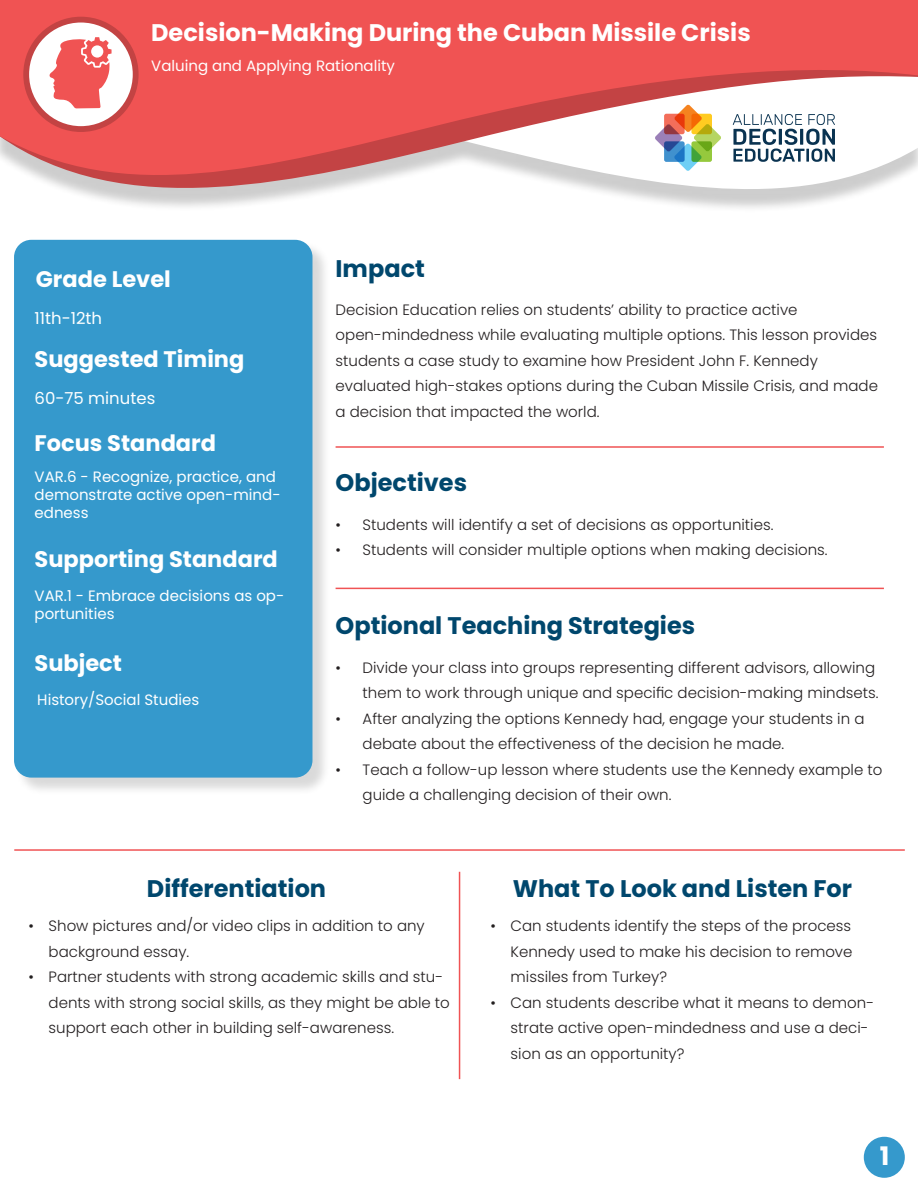
<style>
.page{position:relative;width:918px;height:1188px;background:#fff}
.page>*{position:absolute;margin:0;border:0;box-sizing:border-box;transform-origin:0 0}
.t1{font:700 25.5px "Poppins";color:#fff}
.t2{font:700 24px "Poppins";color:#00476d}
.t3{font:700 24px "Poppins";color:#fff}
.t4{font:700 22.5px "Poppins";color:#fff}
.t5{font:16.5px "Poppins";color:#fff}
.t6{font:300 15px/25.5px "Poppins";color:#231f20}
.t7{font:15px/18px "Poppins";color:#fff}
</style>
<div class="page">
<svg style="left:0;top:0;width:918px;height:206px;fill:#f05353"></svg>
<div style="left:23px;top:17px;width:116px;height:115px;background:#c34343;border-radius:50%"></div>
<div style="left:29px;top:23px;width:104px;height:103px;background:#fff;border-radius:50%"></div>
<svg style="left:655px;top:105px;width:66px;height:66px"></svg>
<svg style="left:733px;top:114px;width:102px;height:48px"></svg>
<svg style="left:49px;top:37px;width:63px;height:71px"></svg>
<hr style="left:336px;top:446px;width:548px;height:2px;background:#f05354">
<hr style="left:336px;top:588px;width:548px;height:1px;background:#f05354">
<div style="left:864px;top:1137px;width:41px;height:41px;background:#3599cc;border-radius:50%"></div>
<hr style="left:14px;top:849px;width:891px;height:2px;background:#f05354">
<hr style="left:459px;top:872px;width:1px;height:207px;background:#f05354">
<div style="left:16px;top:241px;width:315px;height:554px;background:#000;opacity:.15"></div>
<div style="left:14px;top:240px;width:298px;height:538px;background:#3599cc;border-radius:17px"></div>
<h2 class="t3" style="left:151px;top:19px;width:601px">Decision-Making During the Cuban Missile Crisis</h2>
<p class="t7" style="left:151px;top:57px;width:245px">Valuing and Applying Rationality</p>
<h3 class="t4" style="left:36px;top:266px;width:137px">Grade Level</h3>
<p class="t5" style="left:35px;top:309px;width:69px">11th-12th</p>
<h3 class="t4" style="left:35px;top:346px;width:211px">Suggested Timing</h3>
<p class="t5" style="left:35px;top:389px;width:122px">60-75 minutes</p>
<h3 class="t4" style="left:35px;top:430px;width:183px">Focus Standard</h3>
<p class="t7" style="left:35px;top:468px;width:248px">VAR.6 - Recognize, practice, and demonstrate active open-mind&shy;edness</p>
<h3 class="t4" style="left:35px;top:546px;width:245px">Supporting Standard</h3>
<p class="t7" style="left:35px;top:586px;width:251px">VAR.1 - Embrace decisions as op&shy;portunities</p>
<h3 class="t4" style="left:35px;top:650px;width:89px">Subject</h3>
<p class="t7" style="left:37px;top:691px;width:163px">History/Social Studies</p>
<h2 class="t2" style="left:336px;top:255px;width:91px">Impact</h2>
<p class="t6" style="left:336px;top:297px;width:544px">Decision Education relies on students’ ability to practice active open-mindedness while evaluating multiple options. This lesson provides students a case study to examine how President John F. Kennedy evaluated high-stakes options during the Cuban Missile Crisis, and made a decision that impacted the world.</p>
<h2 class="t2" style="left:336px;top:468px;width:133px">Objectives</h2>
<p class="t6" style="left:336px;top:512px;width:439px">• Students will identify a set of decisions as opportunities.</p>
<p class="t6" style="left:336px;top:537px;width:494px">• Students will consider multiple options when making decisions.</p>
<h2 class="t2" style="left:336px;top:611px;width:361px">Optional Teaching Strategies</h2>
<p class="t6" style="left:336px;top:655px;width:544px;text-align:right">• Divide your class into groups representing different advisors, allowing them to work through unique and specific decision-making mindsets.</p>
<p class="t6" style="left:363px;top:706px;width:503px;text-indent:-27px">• After analyzing the options Kennedy had, engage your students in a debate about the effectiveness of the decision he made.</p>
<p class="t6" style="left:363px;top:757px;width:521px;text-indent:-27px">• Teach a follow-up lesson where students use the Kennedy example to guide a challenging decision of their own.</p>
<h2 class="t2" style="left:147px;top:874px;width:181px">Differentiation</h2>
<h2 class="t2" style="left:513px;top:874px;width:341px">What To Look and Listen For</h2>
<p class="t6" style="left:49px;top:913px;width:378px;text-indent:-20px">• Show pictures and/or video clips in addition to any background essay.</p>
<p class="t6" style="left:49px;top:964px;width:403px;text-indent:-20px">• Partner students with strong academic skills and stu&shy;dents with strong social skills, as they might be able to support each other in building self-awareness.</p>
<p class="t6" style="left:511px;top:913px;width:343px;text-align:justify;text-indent:-20px">• Can students identify the steps of the process Kennedy used to make his decision to remove missiles from Turkey?</p>
<p class="t6" style="left:511px;top:990px;width:365px;text-indent:-20px">• Can students describe what it means to demon&shy;strate active open-mindedness and use a deci&shy;sion as an opportunity?</p>
<h1 class="t1" style="left:880px;top:1142px;width:11px">1</h1>
</div>
